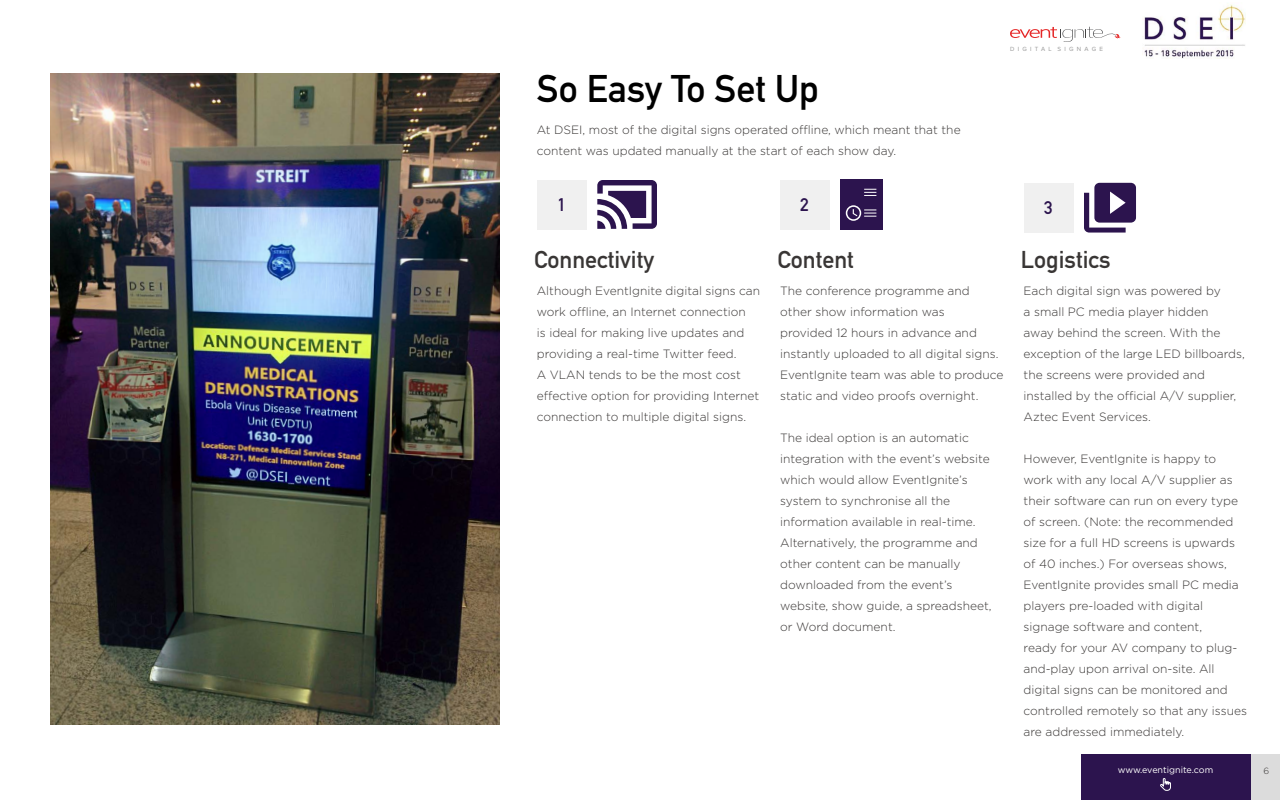
<style>
.page{position:relative;width:1280px;height:800px;background:#fff}
.page>*{position:absolute;margin:0;border:0;box-sizing:border-box;transform-origin:0 0}
.t1{font:38px "DIN Mittelschrift Std";color:#000}
.t2{font:24px "DIN Mittelschrift Std";color:#393635}
.t3{font:18px "DIN Mittelschrift Std";color:#2c144e}
.t4{font:300 12px/21px "Gotham";color:#393635}
.t5{font:9px "Gotham";color:#fff}
.t6{font:300 9px "Gotham";color:#393635}
.t7{font:6.2px "Proxima Nova";letter-spacing:.52em;color:#999}
</style>
<div class="page">
<div style="left:537px;top:180px;width:50px;height:50px;background:#f0f0f0"></div>
<div style="left:780px;top:180px;width:50px;height:50px;background:#f0f0f0"></div>
<div style="left:1024px;top:183px;width:50px;height:50px;background:#f0f0f0"></div>
<svg style="left:597px;top:180px;width:60px;height:49px"></svg>
<div style="left:840px;top:180px;width:42px;height:50px;background:#2c144e"></div>
<svg style="left:864px;top:189px;width:12px;height:7px"></svg>
<svg style="left:846px;top:205px;width:30px;height:16px"></svg>
<svg style="left:1084px;top:183px;width:52px;height:50px"></svg>
<img style="left:50px;top:74px;width:450px;height:651px">
<div style="left:1081px;top:754px;width:170px;height:46px;background:#2c144e"></div>
<div style="left:1251px;top:754px;width:29px;height:46px;background:#dcdcdc"></div>
<svg style="left:1010px;top:27px;width:111px;height:15px"></svg>
<svg style="left:1160px;top:778px;width:11px;height:13px"></svg>
<img style="left:1142px;top:4px;width:104px;height:55px">
<h1 class="t1" style="left:537px;top:66px;width:283px">So Easy To Set Up</h1>
<p class="t4" style="left:537px;top:119px;width:425px">At DSEI, most of the digital signs operated offline, which meant that the content was updated manually at the start of each show day.</p>
<p class="t7" style="left:1010px;top:45px;width:94px">DIGITAL SIGNAGE</p>
<h3 class="t3" style="left:558px;top:194px;width:10px">1</h3>
<h3 class="t3" style="left:800px;top:195px;width:10px">2</h3>
<h3 class="t3" style="left:1044px;top:197px;width:10px">3</h3>
<h2 class="t2" style="left:534px;top:246px;width:121px">Connectivity</h2>
<h2 class="t2" style="left:778px;top:246px;width:78px">Content</h2>
<h2 class="t2" style="left:1021px;top:246px;width:91px">Logistics</h2>
<p class="t4" style="left:780px;top:280px;width:225px">The conference programme and other show information was<br>provided 12 hours in advance and instantly uploaded to all digital signs.<br>EventIgnite team was able to produce static and video proofs overnight.</p>
<p class="t4" style="left:780px;top:427px;width:213px">The ideal option is an automatic integration with the event’s website which would allow EventIgnite’s system to synchronise all the information available in real-time.<br>Alternatively, the programme and other content can be manually downloaded from the event’s website, show guide, a spreadsheet, or Word document.</p>
<p class="t4" style="left:537px;top:280px;width:225px">Although EventIgnite digital signs can work offline, an Internet connection<br>is ideal for making live updates and providing a real-time Twitter feed.<br>A VLAN tends to be the most cost effective option for providing Internet connection to multiple digital signs.</p>
<p class="t4" style="left:1024px;top:280px;width:223px">Each digital sign was powered by<br>a small PC media player hidden<br>away behind the screen. With the exception of the large LED billboards, the screens were provided and installed by the official A/V supplier,<br>Aztec Event Services.</p>
<p class="t4" style="left:1024px;top:448px;width:225px">However, EventIgnite is happy to work with any local A/V supplier as their software can run on every type of screen. (Note: the recommended size for a full HD screens is upwards of 40 inches.) For overseas shows, EventIgnite provides small PC media players pre-loaded with digital signage software and content,<br>ready for your AV company to plug&shy;and-play upon arrival on-site. All digital signs can be monitored and controlled remotely so that any issues are addressed immediately.</p>
<p class="t5" style="left:1118px;top:764px;width:97px">www.eventignite.com</p>
<p class="t6" style="left:1264px;top:765px;width:7px">6</p>
</div>
